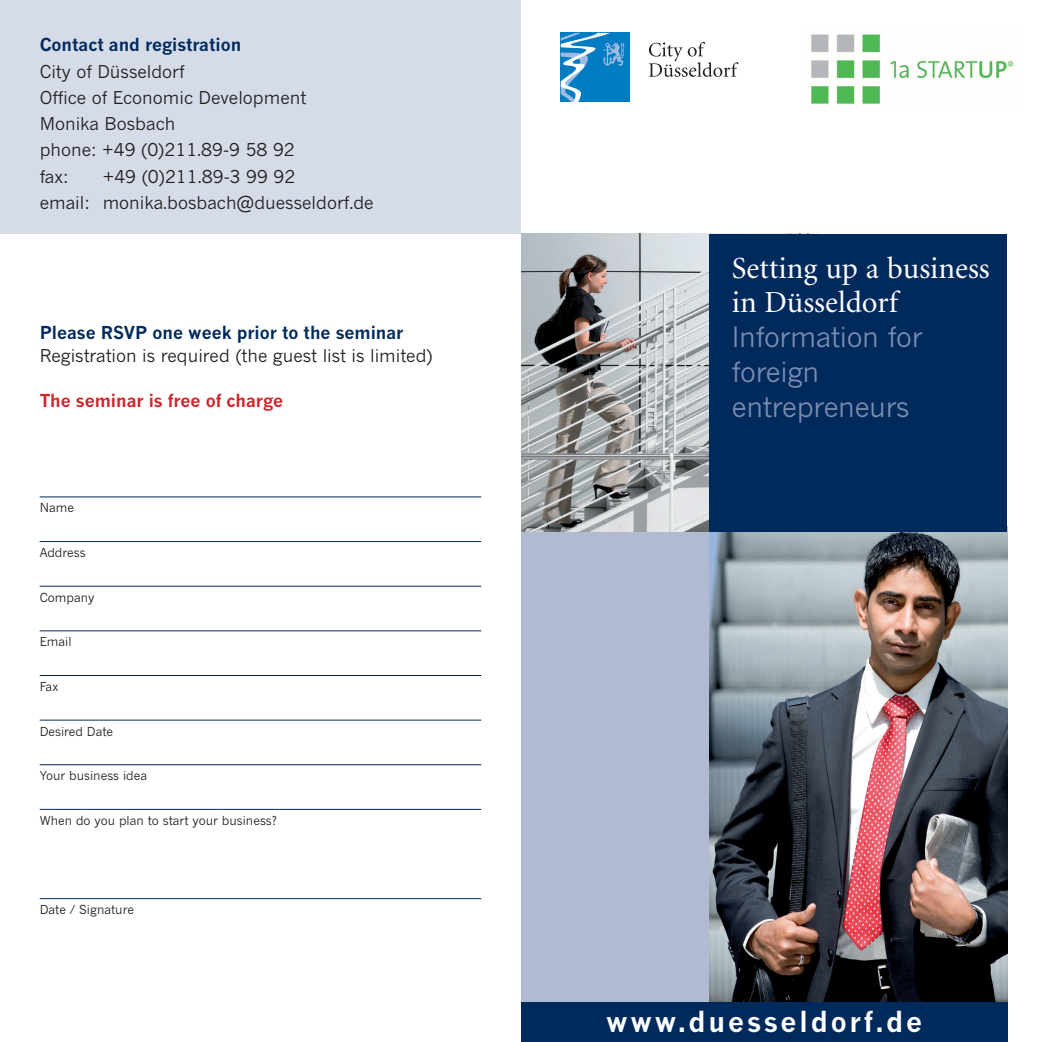
<style>
.page{position:relative;width:1042px;height:1042px;background:#fff}
.page>*{position:absolute;margin:0;border:0;box-sizing:border-box;transform-origin:0 0}
.t1{font:30.62px/34.6px "Minion";color:#fff}
.t2{font:700 28px "News Gothic";letter-spacing:.1em;color:#fff}
.t3{font:27.65px/34.6px "News Gothic";letter-spacing:-.01em;color:#798cb0}
.t4{font:17.5px/26.2px "News Gothic";color:#231f20}
.t5{font:700 17.5px "News Gothic";color:#00295c}
.t6{font:700 17.5px "News Gothic";color:#d1232a}
.t7{font:12.25px "News Gothic";color:#231f20}
</style>
<div class="page">
<div style="left:521px;top:526px;width:486px;height:477px;background:#b1bad2"></div>
<img style="left:709px;top:531px;width:298px;height:471px">
<img style="left:521px;top:234px;width:188px;height:297px">
<div style="left:561px;top:33px;width:69px;height:69px;background:#007cc2"></div>
<svg style="left:561px;top:33px;width:63px;height:69px"></svg>
<svg style="left:649px;top:42px;width:89px;height:35px"></svg>
<div style="left:709px;top:234px;width:298px;height:297px;background:#00295c"></div>
<div style="left:521px;top:1002px;width:486px;height:40px;background:#00295c"></div>
<div style="left:0;top:0;width:521px;height:234px;background:#d5dce8"></div>
<hr style="left:40px;top:496px;width:441px;height:1px;background:#00295c">
<hr style="left:40px;top:541px;width:441px;height:1px;background:#00295c">
<hr style="left:40px;top:586px;width:441px;height:1px;background:#00295c">
<hr style="left:40px;top:630px;width:441px;height:1px;background:#00295c">
<hr style="left:40px;top:675px;width:441px;height:1px;background:#00295c">
<hr style="left:40px;top:764px;width:441px;height:1px;background:#00295c">
<hr style="left:40px;top:719px;width:441px;height:1px;background:#00295c">
<hr style="left:40px;top:809px;width:441px;height:1px;background:#00295c">
<hr style="left:40px;top:898px;width:441px;height:1px;background:#00295c">
<img style="left:811px;top:34px;width:203px;height:70px">
<p class="t5" style="left:40px;top:34px;width:203px">Contact and registration</p>
<p class="t4" style="left:40px;top:58px;width:268px">City of Düsseldorf<br>Office of Economic Development<br>Monika Bosbach<br>phone: +49 (0)211.89-9 58 92 fax:</p>
<p class="t4" style="left:40px;top:163px;width:335px;text-indent:63px">+49 (0)211.89-3 99 92<br>email: monika.bosbach@duesseldorf.de</p>
<p class="t5" style="left:40px;top:322px;width:365px">Please RSVP one week prior to the seminar</p>
<p class="t4" style="left:40px;top:342px;width:394px">Registration is required (the guest list is limited)</p>
<p class="t6" style="left:40px;top:390px;width:245px">The seminar is free of charge</p>
<p class="t7" style="left:40px;top:500px;width:36px">Name</p>
<p class="t7" style="left:40px;top:545px;width:47px">Address</p>
<p class="t7" style="left:40px;top:590px;width:56px">Company</p>
<p class="t7" style="left:40px;top:634px;width:33px">Email</p>
<p class="t7" style="left:40px;top:679px;width:20px">Fax</p>
<p class="t7" style="left:40px;top:724px;width:75px">Desired Date</p>
<p class="t7" style="left:40px;top:768px;width:109px">Your business idea</p>
<p class="t7" style="left:40px;top:813px;width:239px">When do you plan to start your business?</p>
<p class="t7" style="left:40px;top:902px;width:96px">Date / Signature</p>
<h1 class="t1" style="left:732px;top:252px;width:259px">Setting up a business in Düsseldorf</h1>
<h3 class="t3" style="left:732px;top:319px;width:192px">Information for foreign entrepreneurs</h3>
<h2 class="t2" style="left:606px;top:1004px;width:318px">www.duesseldorf.de</h2>
</div>
